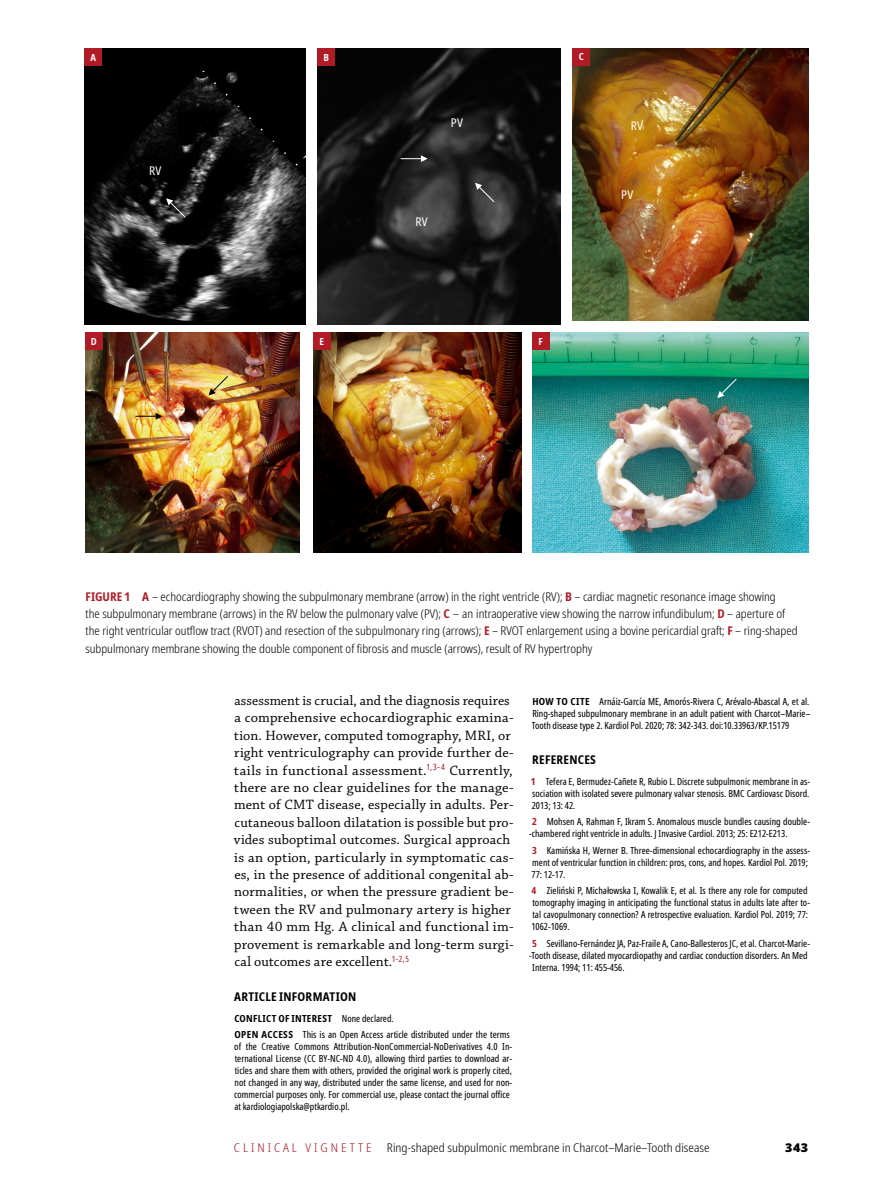
<style>
.page{position:relative;width:872px;height:1191px;background:#fff}
.page>*{position:absolute;margin:0;border:0;box-sizing:border-box;transform-origin:0 0}
.t1{font:14.25px/17.4px "Chaparral Pro MP";letter-spacing:.01em;color:#000}
.t2{font:300 condensed 12px/17.4px "Noto Sans";color:#000}
.t3{font:300 condensed 12px "Noto Sans";color:#000;scale:1.04 1}
.t4{font:700 condensed 12px "Noto Sans";letter-spacing:.02em;color:#000}
.t5{font:300 condensed 12px "Noto Sans";letter-spacing:.24em;color:#b01b26;scale:1.04 1}
.t6{font:condensed 12px "Noto Sans";letter-spacing:.025em;color:#fff}
.t7{font:900 12px "Noto Sans";color:#000;scale:1.04 1}
.t8{font:extra-condensed 9.75px/12px "Noto Sans";color:#000}
.t9{font:700 condensed 9.75px "Noto Sans";color:#fff}
.s1{font-weight:700;color:#b01b26}
.s2{font-weight:700;font-stretch:condensed}
.s3{font-weight:700;font-stretch:condensed;color:#b01b26}
</style>
<div class="page">
<img style="left:85px;top:48px;width:220px;height:276px">
<img style="left:318px;top:48px;width:242px;height:276px">
<img style="left:572px;top:48px;width:236px;height:273px">
<img style="left:85px;top:332px;width:215px;height:220px">
<img style="left:313px;top:332px;width:208px;height:220px">
<img style="left:532px;top:332px;width:276px;height:220px">
<div style="left:85px;top:48px;width:17px;height:18px;background:#b01b26"></div>
<div style="left:318px;top:48px;width:17px;height:18px;background:#b01b26"></div>
<div style="left:572px;top:48px;width:18px;height:17px;background:#b01b26"></div>
<div style="left:85px;top:332px;width:17px;height:18px;background:#b01b26"></div>
<div style="left:313px;top:332px;width:17px;height:18px;background:#b01b26"></div>
<div style="left:532px;top:332px;width:17px;height:18px;background:#b01b26"></div>
<svg style="left:166px;top:198px;width:20px;height:20px"></svg>
<svg style="left:475px;top:183px;width:20px;height:20px"></svg>
<svg style="left:717px;top:378px;width:20px;height:20px"></svg>
<svg style="left:400px;top:155px;width:28px;height:7px"></svg>
<svg style="left:135px;top:413px;width:27px;height:6px"></svg>
<svg style="left:208px;top:375px;width:21px;height:20px"></svg>
<p class="t9" style="left:91px;top:50px;width:7px">A</p>
<p class="t9" style="left:324px;top:50px;width:7px">B</p>
<p class="t9" style="left:578px;top:50px;width:7px">C</p>
<p class="t6" style="left:149px;top:162px;width:14px">RV</p>
<p class="t6" style="left:451px;top:114px;width:14px">PV</p>
<p class="t6" style="left:415px;top:213px;width:14px">RV</p>
<p class="t6" style="left:631px;top:118px;width:14px">RV</p>
<p class="t6" style="left:621px;top:186px;width:14px">PV</p>
<p class="t9" style="left:91px;top:334px;width:7px">D</p>
<p class="t9" style="left:319px;top:334px;width:6px">E</p>
<p class="t9" style="left:538px;top:334px;width:6px">F</p>
<p class="t2" style="left:85px;top:588px;width:713px"><span class="s1">FIGURE 1 A</span> – echocardiography showing the subpulmonary membrane (arrow) in the right ventricle (RV); <span class="s1">B</span> – cardiac magnetic resonance image showing<br>the subpulmonary membrane (arrows) in the RV below the pulmonary valve (PV); <span class="s1">C</span> – an intraoperative view showing the narrow infundibulum; <span class="s1">D</span> – aperture of the right ventricular outflow tract (RVOT) and resection of the subpulmonary ring (arrows); <span class="s1">E</span> – RVOT enlargement using a bovine pericardial graft; <span class="s1">F</span> – ring‑shaped subpulmonary membrane showing the double component of fibrosis and muscle (arrows), result of RV hypertrophy</p>
<p class="t1" style="left:234px;top:692px;width:281px">assessment is crucial, and the diagnosis requires a comprehensive echocardiographic examina‑ tion. However, computed tomography, MRI, or right ventriculography can provide further de‑ tails in functional assessment.<sup>1,3‑4</sup> Currently, there are no clear guidelines for the manage‑ ment of CMT disease, especially in adults. Per‑ cutaneous balloon dilatation is possible but pro‑ vides suboptimal outcomes. Surgical approach is an option, particularly in symptomatic cas‑ es, in the presence of additional congenital ab‑ normalities, or when the pressure gradient be‑ tween the RV and pulmonary artery is higher than 40 mm Hg. A clinical and functional im‑ provement is remarkable and long‑term surgi‑ cal outcomes are excellent.<sup>1‑2,5</sup></p>
<p class="t4" style="left:234px;top:987px;width:124px">ARTICLE INFORMATION</p>
<p class="t8" style="left:234px;top:1010px;width:277px;line-height:16.5px"><span class="s2">CONFLICT OF INTEREST</span> None declared.<br><span class="s2">OPEN ACCESS</span> This is an Open Access article distributed under the terms</p>
<p class="t8" style="left:234px;top:1041px;width:279px">of the Creative Commons Attribution‑NonCommercial‑NoDerivatives 4.0 In‑ ternational License (CC BY‑NC‑ND 4.0), allowing third parties to download ar‑ ticles and share them with others, provided the original work is properly cited, not changed in any way, distributed under the same license, and used for non‑ commercial purposes only. For commercial use, please contact the journal office at kardiologiapolska@ptkardio.pl.</p>
<p class="t8" style="left:532px;top:696px;width:280px;text-align:justify"><span class="s2">HOW TO CITE</span> Arnáiz‑García ME, Amorós‑Rivera C, Arévalo‑Abascal A, et al.<br>Ring‑shaped subpulmonary membrane in an adult patient with Charcot–Marie– Tooth disease type 2. Kardiol Pol. 2020; 78: 342-343. doi:10.33963/KP.15179</p>
<p class="t4" style="left:532px;top:750px;width:65px">REFERENCES</p>
<p class="t8" style="left:531px;top:775px;width:280px;text-align:justify"><span class="s3">1</span> Tefera E, Bermudez‑Cañete R, Rubio L. Discrete subpulmonic membrane in as‑ sociation with isolated severe pulmonary valvar stenosis. BMC Cardiovasc Disord.<br>2013; 13: 42.</p>
<p class="t8" style="left:529px;top:816px;width:282px;text-indent:3px"><span class="s3">2</span> Mohsen A, Rahman F, Ikram S. Anomalous muscle bundles causing double-‑chambered right ventricle in adults. J Invasive Cardiol. 2013; 25: E212‑E213.</p>
<p class="t8" style="left:531px;top:844px;width:280px"><span class="s3">3</span> Kamińska H, Werner B. Three‑dimensional echocardiography in the assess‑ ment of ventricular function in children: pros, cons, and hopes. Kardiol Pol. 2019;<br>77: 12-17.</p>
<p class="t8" style="left:531px;top:885px;width:280px"><span class="s3">4</span> Zieliński P, Michałowska I, Kowalik E, et al. Is there any role for computed tomography imaging in anticipating the functional status in adults late after to‑ tal cavopulmonary connection? A retrospective evaluation. Kardiol Pol. 2019; 77:<br>1062-1069.</p>
<p class="t8" style="left:532px;top:937px;width:279px"><span class="s3">5</span> Sevillano‑Fernández JA, Paz‑Fraile A, Cano‑Ballesteros JC, et al. Charcot‑Marie-</p>
<p class="t8" style="left:529px;top:949px;width:280px">‑Tooth disease, dilated myocardiopathy and cardiac conduction disorders. An Med</p>
<p class="t8" style="left:532px;top:961px;width:94px">Interna. 1994; 11: 455-456.</p>
<p class="t5" style="left:234px;top:1139px;width:134px">CLINICAL VIGNETTE</p>
<p class="t3" style="left:387px;top:1139px;width:312px">Ring‑shaped subpulmonic membrane in Charcot–Marie–Tooth disease</p>
<p class="t7" style="left:785px;top:1138px;width:24px">343</p>
</div>
